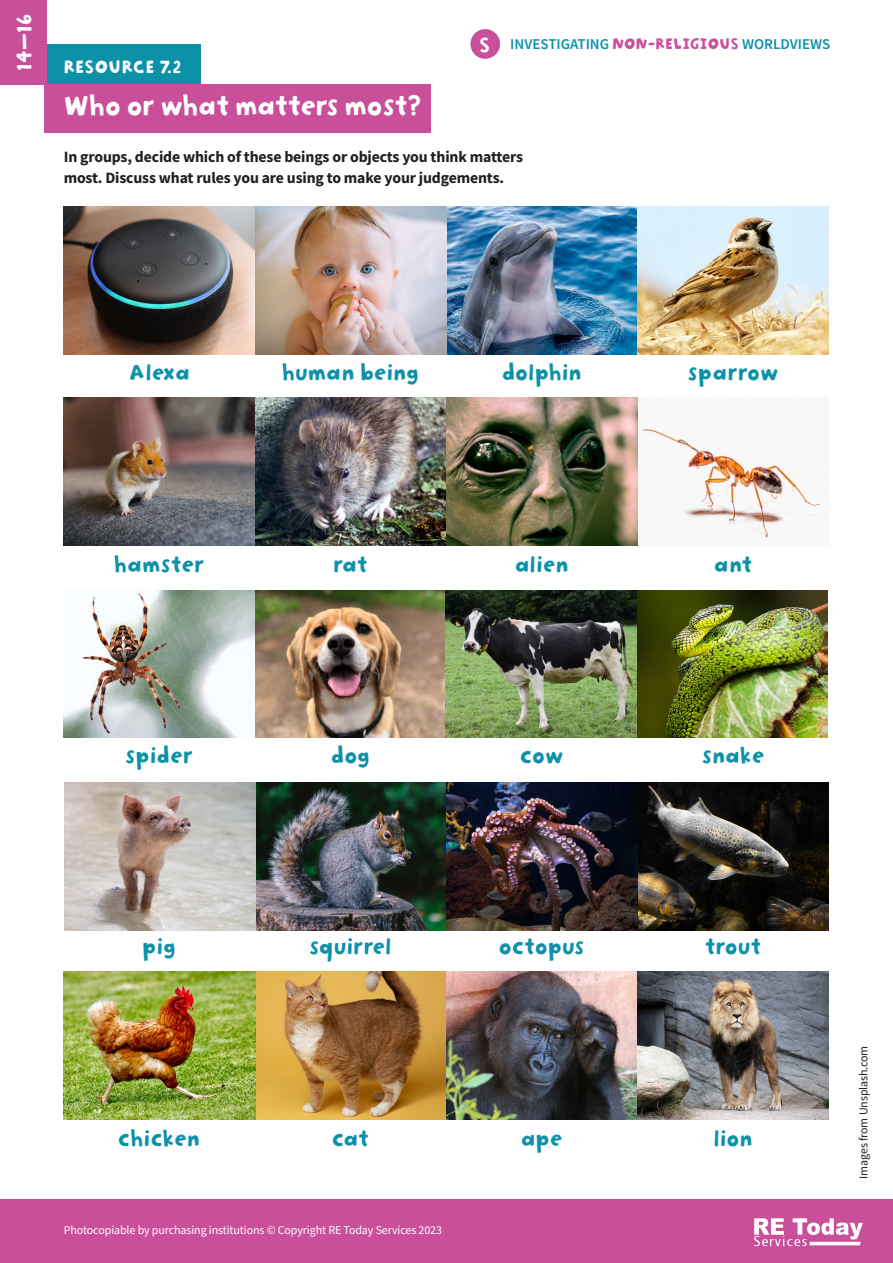
<style>
.page{position:relative;width:893px;height:1263px;background:#fff}
.page>*{position:absolute;margin:0;border:0;box-sizing:border-box;transform-origin:0 0}
.t1{font:31.5px "Slappy Inline";letter-spacing:-.025em;color:#fff}
.t2{font:25.5px "Slappy Inline";letter-spacing:-.01em;color:#0c91a9}
.t3{font:24px "Slappy Inline";color:#fff}
.t4{font:21px "Slappy Inline";color:#fff}
.t5{font:700 15.75px/21px "Source Sans Pro";letter-spacing:-.01em;color:#231f20}
.t6{font:600 15px "Source Sans Pro";color:#0c91a9}
.t7{font:12px "Source Sans Pro";letter-spacing:-.01em;color:#fff}
.t8{font:12px "Source Sans Pro";letter-spacing:-.01em;color:#231f20}
.s1{font-family:"Slappy Inline";font-weight:400;font-size:18px;color:#ca4f9b}
</style>
<div class="page">
<div style="left:0;top:1199px;width:893px;height:64px;background:#ca4f9b"></div>
<svg style="left:754px;top:1218px;width:109px;height:28px"></svg>
<div style="left:45px;top:44px;width:156px;height:47px;background:#0c91a9"></div>
<div style="left:45px;top:84px;width:386px;height:48px;background:#ca4f9b"></div>
<div style="left:0;top:0;width:46px;height:84px;background:#ca4f9b"></div>
<img style="left:64px;top:972px;width:765px;height:147px">
<img style="left:64px;top:206px;width:765px;height:148px">
<img style="left:63px;top:590px;width:765px;height:148px">
<img style="left:64px;top:398px;width:756px;height:147px">
<img style="left:64px;top:782px;width:765px;height:148px">
<div style="left:470px;top:29px;width:30px;height:30px;background:#ca4f9b;border-radius:50%"></div>
<h3 class="t3" style="left:9px;top:71px;width:60px;rotate:-90deg">14–16</h3>
<h3 class="t4" style="left:64px;top:54px;width:119px">RESOURCE 7.2</h3>
<h1 class="t1" style="left:64px;top:85px;width:359px">Who or what matters most?</h1>
<h3 class="t3" style="left:479px;top:29px;width:13px">S</h3>
<p class="t6" style="left:510px;top:34px;width:321px">INVESTIGATING <span class="s1">NON-RELIGIOUS</span> WORLDVIEWS</p>
<p class="t5" style="left:64px;top:146px;width:461px">In groups, decide which of these beings or objects you think matters most. Discuss what rules you are using to make your judgements.</p>
<h2 class="t2" style="left:129px;top:357px;width:63px">Alexa</h2>
<h2 class="t2" style="left:282px;top:357px;width:139px">human being</h2>
<h2 class="t2" style="left:502px;top:357px;width:82px">dolphin</h2>
<h2 class="t2" style="left:688px;top:357px;width:93px">sparrow</h2>
<h2 class="t2" style="left:114px;top:548px;width:92px">hamster</h2>
<h2 class="t2" style="left:333px;top:548px;width:36px">rat</h2>
<h2 class="t2" style="left:515px;top:548px;width:55px">alien</h2>
<h2 class="t2" style="left:714px;top:548px;width:40px">ant</h2>
<h2 class="t2" style="left:125px;top:739px;width:70px">spider</h2>
<h2 class="t2" style="left:331px;top:739px;width:41px">dog</h2>
<h2 class="t2" style="left:520px;top:739px;width:45px">cow</h2>
<h2 class="t2" style="left:702px;top:739px;width:64px">snake</h2>
<h2 class="t2" style="left:142px;top:931px;width:36px">pig</h2>
<h2 class="t2" style="left:309px;top:931px;width:84px">squirrel</h2>
<h2 class="t2" style="left:499px;top:931px;width:87px">octopus</h2>
<h2 class="t2" style="left:705px;top:931px;width:58px">trout</h2>
<h2 class="t2" style="left:118px;top:1122px;width:84px">chicken</h2>
<h2 class="t2" style="left:332px;top:1122px;width:39px">cat</h2>
<h2 class="t2" style="left:521px;top:1122px;width:43px">ape</h2>
<h2 class="t2" style="left:714px;top:1122px;width:41px">lion</h2>
<p class="t7" style="left:64px;top:1222px;width:380px">Photocopiable by purchasing institutions © Copyright RE Today Services 2023</p>
<p class="t8" style="left:856px;top:1179px;width:135px;rotate:-90deg">Images from Unsplash.com</p>
</div>
